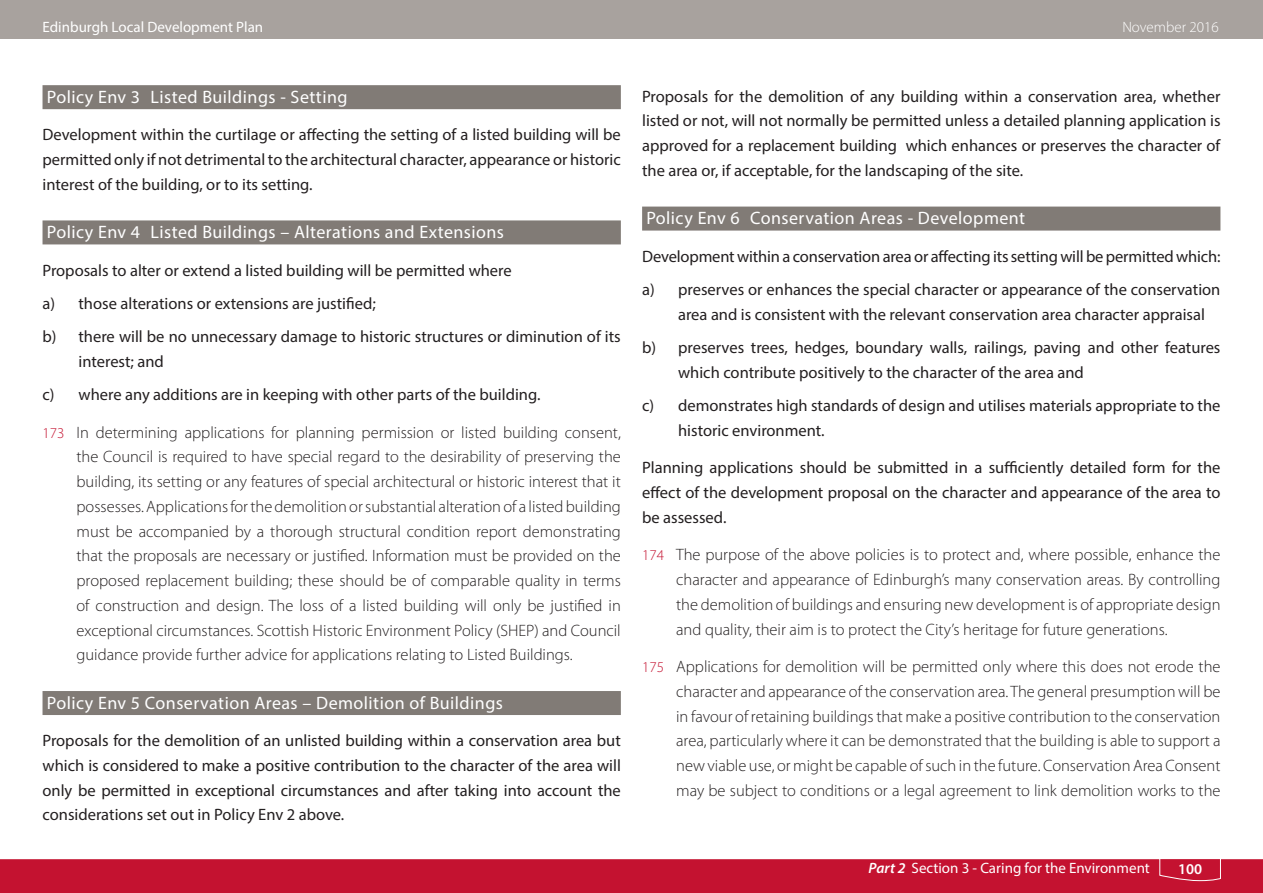
<style>
.page{position:relative;width:1263px;height:893px;background:#fff}
.page>*{position:absolute;margin:0;border:0;box-sizing:border-box;transform-origin:0 0}
.t1{font:18px "Myriad Pro";letter-spacing:.025em;color:#fff}
.t2{font:16.5px/24.8px "Myriad Pro";color:#231f20}
.t3{font:300 16.5px/24.8px "Myriad Pro";color:#231f20;text-align:justify}
.t4{font:15px "Myriad Pro";color:#fff}
.t5{font:300 15px "Myriad Pro";color:#fff}
.t6{font:600 15px "Myriad Pro";color:#fff}
.s1{font-size:15px;color:#c41230}
.s2{font-weight:600;font-style:italic}
</style>
<div class="page">
<div style="left:0;top:859px;width:1263px;height:34px;background:#c41230"></div>
<div style="left:0;top:0;width:1263px;height:38px;background:#a8a29e"></div>
<div style="left:43px;top:85px;width:578px;height:24px;background:#817b76"></div>
<div style="left:43px;top:220px;width:578px;height:24px;background:#817b76"></div>
<div style="left:43px;top:691px;width:578px;height:24px;background:#817b76"></div>
<div style="left:642px;top:207px;width:578px;height:24px;background:#817b76"></div>
<svg style="left:0;top:859px;width:1263px;height:22px"></svg>
<p class="t4" style="left:43px;top:17px;width:222px">Edinburgh Local Development Plan</p>
<p class="t5" style="left:1122px;top:18px;width:98px">November 2016</p>
<p class="t1" style="left:47px;top:86px;width:302px">Policy Env 3 Listed Buildings - Setting</p>
<p class="t2" style="left:43px;top:122px;width:580px;text-align:justify">Development within the curtilage or affecting the setting of a listed building will be permitted only if not detrimental to the architectural character, appearance or historic interest of the building, or to its setting.</p>
<p class="t1" style="left:47px;top:221px;width:459px">Policy Env 4 Listed Buildings – Alterations and Extensions</p>
<p class="t2" style="left:43px;top:253px;width:580px;line-height:33.3px">Proposals to alter or extend a listed building will be permitted where<br>a) those alterations or extensions are justified;<br>b) there will be no unnecessary damage to historic structures or diminution of its</p>
<p class="t2" style="left:43px;top:344px;width:499px;line-height:33.3px;text-indent:36px">interest; and<br>c) where any additions are in keeping with other parts of the building.</p>
<p class="t3" style="left:77px;top:420px;width:546px;text-indent:-34px"><span class="s1">173</span> In determining applications for planning permission or listed building consent, the Council is required to have special regard to the desirability of preserving the building, its setting or any features of special architectural or historic interest that it possesses. Applications for the demolition or substantial alteration of a listed building must be accompanied by a thorough structural condition report demonstrating that the proposals are necessary or justified. Information must be provided on the proposed replacement building; these should be of comparable quality in terms of construction and design. The loss of a listed building will only be justified in exceptional circumstances. Scottish Historic Environment Policy (SHEP) and Council guidance provide further advice for applications relating to Listed Buildings.</p>
<p class="t1" style="left:47px;top:691px;width:458px">Policy Env 5 Conservation Areas – Demolition of Buildings</p>
<p class="t2" style="left:43px;top:728px;width:580px;text-align:justify">Proposals for the demolition of an unlisted building within a conservation area but which is considered to make a positive contribution to the character of the area will only be permitted in exceptional circumstances and after taking into account the considerations set out in Policy Env 2 above.</p>
<p class="t2" style="left:642px;top:84px;width:580px;text-align:justify">Proposals for the demolition of any building within a conservation area, whether listed or not, will not normally be permitted unless a detailed planning application is approved for a replacement building which enhances or preserves the character of the area or, if acceptable, for the landscaping of the site.</p>
<p class="t1" style="left:646px;top:207px;width:380px">Policy Env 6 Conservation Areas - Development</p>
<p class="t2" style="left:642px;top:239px;width:580px;line-height:33.3px">Development within a conservation area or affecting its setting will be permitted which: a) preserves or enhances the special character or appearance of the conservation</p>
<p class="t2" style="left:642px;top:297px;width:580px;line-height:33.3px;text-indent:36px">area and is consistent with the relevant conservation area character appraisal b) preserves trees, hedges, boundary walls, railings, paving and other features</p>
<p class="t2" style="left:642px;top:355px;width:580px;line-height:33.3px;text-indent:36px">which contribute positively to the character of the area and<br>c) demonstrates high standards of design and utilises materials appropriate to the</p>
<p class="t2" style="left:678px;top:418px;width:148px">historic environment.</p>
<p class="t2" style="left:642px;top:455px;width:580px;text-align:justify">Planning applications should be submitted in a sufficiently detailed form for the effect of the development proposal on the character and appearance of the area to be assessed.</p>
<p class="t3" style="left:676px;top:542px;width:546px;text-indent:-34px"><span class="s1">174</span> The purpose of the above policies is to protect and, where possible, enhance the character and appearance of Edinburgh’s many conservation areas. By controlling the demolition of buildings and ensuring new development is of appropriate design and quality, their aim is to protect the City’s heritage for future generations.</p>
<p class="t3" style="left:676px;top:654px;width:546px;text-indent:-34px"><span class="s1">175</span> Applications for demolition will be permitted only where this does not erode the character and appearance of the conservation area. The general presumption will be in favour of retaining buildings that make a positive contribution to the conservation area, particularly where it can be demonstrated that the building is able to support a new viable use, or might be capable of such in the future. Conservation Area Consent may be subject to conditions or a legal agreement to link demolition works to the</p>
<p class="t4" style="left:869px;top:859px;width:283px"><span class="s2">Part 2</span> Section 3 - Caring for the Environment</p>
<p class="t6" style="left:1178px;top:859px;width:26px">100</p>
</div>
